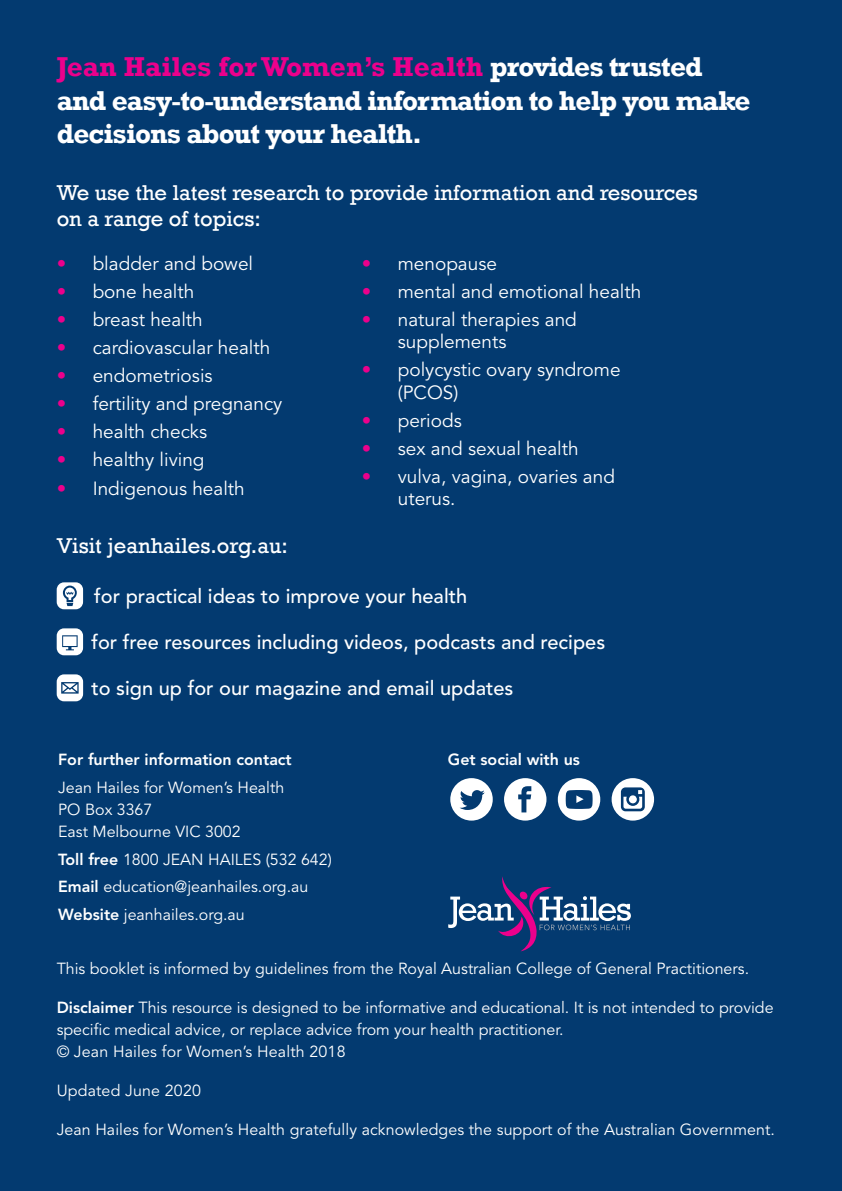
<style>
.page{position:relative;width:842px;height:1191px;background:#033a70}
.page>*{position:absolute;margin:0;border:0;box-sizing:border-box;transform-origin:0 0}
.t1{font:700 28px/33.6px "Rockwell";letter-spacing:-.03em;color:#fff}
.t2{font:22px/26.4px "Rockwell";color:#fff}
.t3{font:500 20px "Avenir LT Std";color:#fff}
.t4{font:19px/22px "Avenir LT Std";color:#fff}
.t5{font:16px/22px "Avenir LT Std";color:#fff}
.t6{font:800 16px "Avenir LT Std";color:#fff}
.s1{color:#ec008c}
.s2{font-weight:800;color:#ec008c}
.s3{font-weight:800}
</style>
<div class="page">
<svg style="left:448px;top:876px;width:183px;height:75px"></svg>
<svg style="left:57px;top:582px;width:26px;height:27px"></svg>
<svg style="left:57px;top:628px;width:26px;height:27px"></svg>
<svg style="left:57px;top:674px;width:26px;height:27px"></svg>
<svg style="left:612px;top:778px;width:42px;height:42px"></svg>
<svg style="left:558px;top:778px;width:42px;height:42px"></svg>
<svg style="left:504px;top:778px;width:42px;height:42px"></svg>
<svg style="left:450px;top:778px;width:43px;height:42px"></svg>
<h1 class="t1" style="left:57px;top:50px;width:695px"><span class="s1">Jean Hailes for Women’s Health</span> provides trusted and easy-to-understand information to help you make decisions about your health.</h1>
<h2 class="t2" style="left:57px;top:179px;width:643px">We use the latest research to provide information and resources on a range of topics:</h2>
<p class="t4" style="left:57px;top:253px;width:198px"><span class="s2">•</span> bladder and bowel</p>
<p class="t4" style="left:57px;top:281px;width:139px"><span class="s2">•</span> bone health</p>
<p class="t4" style="left:57px;top:309px;width:148px"><span class="s2">•</span> breast health</p>
<p class="t4" style="left:57px;top:337px;width:215px"><span class="s2">•</span> cardiovascular health</p>
<p class="t4" style="left:57px;top:365px;width:157px"><span class="s2">•</span> endometriosis</p>
<p class="t4" style="left:57px;top:393px;width:227px"><span class="s2">•</span> fertility and pregnancy</p>
<p class="t4" style="left:57px;top:421px;width:152px"><span class="s2">•</span> health checks</p>
<p class="t4" style="left:57px;top:449px;width:149px"><span class="s2">•</span> healthy living</p>
<p class="t4" style="left:57px;top:477px;width:190px"><span class="s2">•</span> Indigenous health</p>
<p class="t4" style="left:362px;top:253px;width:137px"><span class="s2">•</span> menopause</p>
<p class="t4" style="left:362px;top:281px;width:281px"><span class="s2">•</span> mental and emotional health</p>
<p class="t4" style="left:398px;top:309px;width:181px;text-indent:-36px"><span class="s2">•</span> natural therapies and supplements</p>
<p class="t4" style="left:398px;top:359px;width:224px;text-indent:-36px"><span class="s2">•</span> polycystic ovary syndrome (PCOS)</p>
<p class="t4" style="left:362px;top:409px;width:102px"><span class="s2">•</span> periods</p>
<p class="t4" style="left:362px;top:437px;width:218px"><span class="s2">•</span> sex and sexual health</p>
<p class="t4" style="left:398px;top:465px;width:219px;text-indent:-36px"><span class="s2">•</span> vulva, vagina, ovaries and uterus.</p>
<h2 class="t2" style="left:57px;top:532px;width:233px">Visit jeanhailes.org.au:</h2>
<p class="t3" style="left:94px;top:585px;width:375px">for practical ideas to improve your health</p>
<p class="t3" style="left:91px;top:631px;width:515px">for free resources including videos, podcasts and recipes</p>
<p class="t3" style="left:91px;top:677px;width:423px">to sign up for our magazine and email updates</p>
<p class="t6" style="left:58px;top:750px;width:235px">For further information contact</p>
<p class="t5" style="left:58px;top:777px;width:228px">Jean Hailes for Women’s Health<br>PO Box 3367<br>East Melbourne VIC 3002</p>
<p class="t5" style="left:58px;top:846px;width:275px;line-height:27.6px"><span class="s3">Toll free</span> 1800 JEAN HAILES (532 642)<br><span class="s3">Email</span> education@jeanhailes.org.au<br><span class="s3">Website</span> jeanhailes.org.au</p>
<p class="t6" style="left:448px;top:750px;width:134px">Get social with us</p>
<p class="t5" style="left:57px;top:957px;width:694px">This booklet is informed by guidelines from the Royal Australian College of General Practitioners.</p>
<p class="t5" style="left:57px;top:996px;width:718px"><span class="s3">Disclaimer</span> This resource is designed to be informative and educational. It is not intended to provide specific medical advice, or replace advice from your health practitioner.<br>© Jean Hailes for Women’s Health 2018</p>
<p class="t5" style="left:57px;top:1079px;width:146px">Updated June 2020</p>
<p class="t5" style="left:57px;top:1118px;width:720px">Jean Hailes for Women’s Health gratefully acknowledges the support of the Australian Government.</p>
</div>
